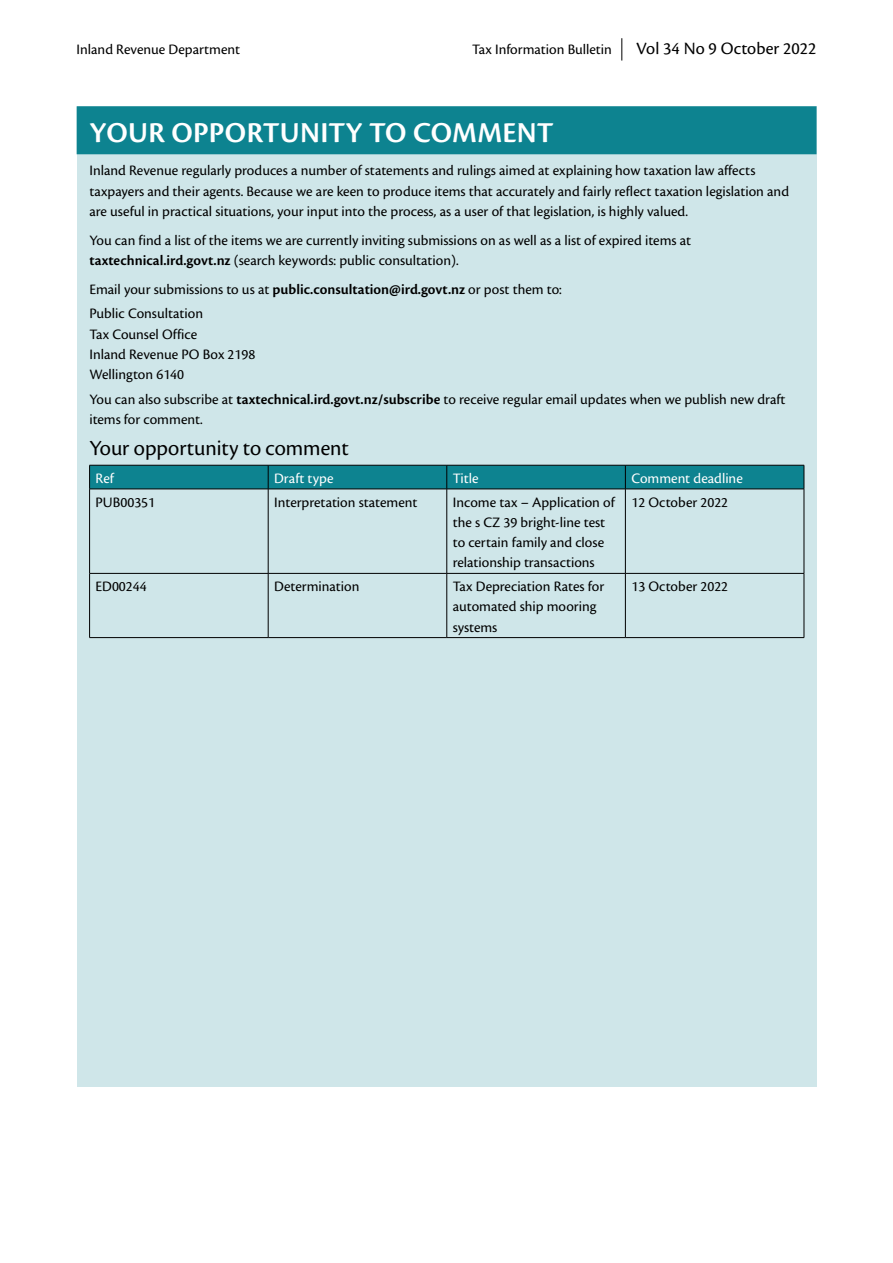
<style>
.page{position:relative;width:893px;height:1263px;background:#fff}
.page>*{position:absolute;margin:0;border:0;box-sizing:border-box;transform-origin:0 0}
.SH_WHITE_CAPS_PARA_R{font:600 30px "Cronos Pro";letter-spacing:.01em;color:#fff}
.In_summary_Sub_Head{font:22.5px "Cronos Pro Subh";color:#000}
.t1{font:18px "Cronos Pro";color:#000}
.Body_main{font:15px/20.2px "Cronos Pro";color:#000}
.TIB_Body_main{font:15px/20.2px "Cronos Pro";color:#000}
.Body_main_1mm{font:15px/20.2px "Cronos Pro";color:#000}
.TIB_Body_main-2{font:15px "Cronos Pro";color:#fff}
.s1{font-weight:600}
</style>
<div class="page">
<div style="left:77px;top:106px;width:739px;height:981px;background:#cfe6e9"></div>
<div style="left:77px;top:106px;width:739px;height:48px;background:#0d8390"></div>
<svg style="left:89px;top:465px;width:716px;height:24px;background:#0c7b87"></svg>
<hr style="left:89px;top:489px;width:179px;height:1px;background:#000">
<hr style="left:89px;top:489px;width:1px;height:84px;background:#000">
<hr style="left:268px;top:489px;width:179px;height:1px;background:#000">
<hr style="left:268px;top:489px;width:1px;height:84px;background:#000">
<hr style="left:447px;top:489px;width:178px;height:1px;background:#000">
<hr style="left:446px;top:489px;width:1px;height:84px;background:#000">
<hr style="left:625px;top:489px;width:179px;height:1px;background:#000">
<hr style="left:625px;top:489px;width:1px;height:84px;background:#000">
<hr style="left:804px;top:489px;width:1px;height:84px;background:#000">
<hr style="left:89px;top:573px;width:179px;height:1px;background:#000">
<hr style="left:89px;top:574px;width:1px;height:63px;background:#000">
<hr style="left:268px;top:573px;width:179px;height:1px;background:#000">
<hr style="left:268px;top:574px;width:1px;height:63px;background:#000">
<hr style="left:447px;top:573px;width:178px;height:1px;background:#000">
<hr style="left:446px;top:574px;width:1px;height:63px;background:#000">
<hr style="left:625px;top:573px;width:179px;height:1px;background:#000">
<hr style="left:625px;top:574px;width:1px;height:63px;background:#000">
<hr style="left:804px;top:574px;width:1px;height:63px;background:#000">
<hr style="left:89px;top:637px;width:179px;height:1px;background:#000">
<hr style="left:268px;top:637px;width:179px;height:1px;background:#000">
<hr style="left:447px;top:637px;width:178px;height:1px;background:#000">
<hr style="left:625px;top:637px;width:179px;height:1px;background:#000">
<svg style="left:621px;top:38px;width:1px;height:23px"></svg>
<p class="Body_main" style="left:77px;top:39px;width:165px">Inland Revenue Department</p>
<p class="t1" style="left:636px;top:38px;width:182px">Vol 34 No 9 October 2022</p>
<p class="Body_main" style="left:472px;top:39px;width:141px">Tax Information Bulletin</p>
<p class="SH_WHITE_CAPS_PARA_R" style="left:90px;top:116px;width:465px">YOUR OPPORTUNITY TO COMMENT</p>
<p class="Body_main" style="left:89px;top:161px;width:701px">Inland Revenue regularly produces a number of statements and rulings aimed at explaining how taxation law affects taxpayers and their agents. Because we are keen to produce items that accurately and fairly reflect taxation legislation and are useful in practical situations, your input into the process, as a user of that legislation, is highly valued.</p>
<p class="Body_main" style="left:89px;top:230px;width:603px">You can find a list of the items we are currently inviting submissions on as well as a list of expired items at <span class="s1">taxtechnical.ird.govt.nz</span> (search keywords: public consultation).</p>
<p class="Body_main_1mm" style="left:89px;top:279px;width:474px">Email your submissions to us at <span class="s1">public.consultation@ird.govt.nz</span> or post them to:</p>
<p class="Body_main_1mm" style="left:89px;top:303px;width:167px">Public Consultation<br>Tax Counsel Office<br>Inland Revenue PO Box 2198<br>Wellington 6140</p>
<p class="Body_main" style="left:89px;top:389px;width:698px">You can also subscribe at <span class="s1">taxtechnical.ird.govt.nz/subscribe</span> to receive regular email updates when we publish new draft items for comment.</p>
<p class="In_summary_Sub_Head" style="left:89px;top:435px;width:261px">Your opportunity to comment</p>
<p class="TIB_Body_main-2" style="left:96px;top:470px;width:20px">Ref</p>
<p class="TIB_Body_main-2" style="left:274px;top:470px;width:61px">Draft type</p>
<p class="TIB_Body_main-2" style="left:453px;top:470px;width:27px">Title</p>
<p class="TIB_Body_main-2" style="left:631px;top:470px;width:113px">Comment deadline</p>
<p class="TIB_Body_main" style="left:96px;top:492px;width:61px">PUB00351</p>
<p class="TIB_Body_main" style="left:274px;top:492px;width:145px">Interpretation statement</p>
<p class="TIB_Body_main" style="left:453px;top:492px;width:163px">Income tax – Application of the s CZ 39 bright-line test to certain family and close relationship transactions</p>
<p class="TIB_Body_main" style="left:631px;top:492px;width:98px">12 October 2022</p>
<p class="TIB_Body_main" style="left:96px;top:576px;width:53px">ED00244</p>
<p class="TIB_Body_main" style="left:274px;top:576px;width:87px">Determination</p>
<p class="TIB_Body_main" style="left:453px;top:576px;width:153px">Tax Depreciation Rates for automated ship mooring systems</p>
<p class="TIB_Body_main" style="left:631px;top:576px;width:98px">13 October 2022</p>
</div>
